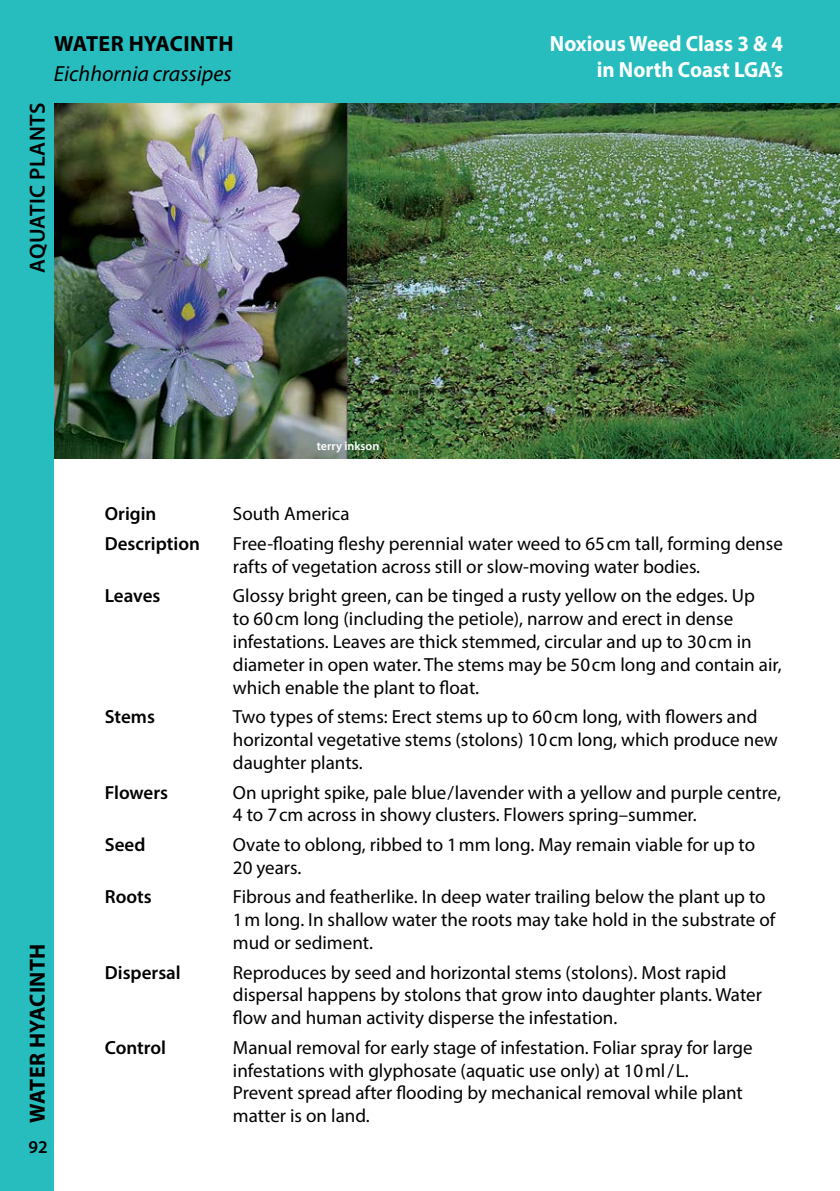
<style>
.page{position:relative;width:840px;height:1191px;background:#fff}
.page>*{position:absolute;margin:0;border:0;box-sizing:border-box;transform-origin:0 0}
.t1{font:700 22px/26.4px "Myriad Pro";color:#fff;text-align:right;scale:.95 1}
.t2{font:700 22px "Myriad Pro";letter-spacing:.02em;color:#000}
.t3{font:italic 22px "Myriad Pro";color:#000}
.t4{font:600 22px "Myriad Pro";letter-spacing:.02em;color:#000}
.t5{font:19px/22.8px "Myriad Pro";color:#000}
.t6{font:600 19px "Myriad Pro";color:#000}
.t7{font:600 18px "Myriad Pro";color:#000}
.t8{font:600 12px "Myriad Pro";color:#fff}
</style>
<div class="page">
<img style="left:54px;top:102px;width:785px;height:357px">
<div style="left:0;top:0;width:54px;height:1191px;background:#27bdbe"></div>
<div style="left:0;top:0;width:839px;height:102px;background:#27bdbe"></div>
<p class="t2" style="left:54px;top:29px;width:181px">Water Hyaci nth</p>
<p class="t3" style="left:54px;top:60px;width:179px">Eichhornia crassipes</p>
<p class="t4" style="left:23px;top:273px;width:172px;rotate:-90deg">aquatic plants</p>
<p class="t8" style="left:316px;top:438px;width:64px">terry inkson</p>
<p class="t1" style="left:549px;top:29px;width:247px">Noxious Weed Class 3 &amp; 4 in North Coast LGA’s</p>
<p class="t2" style="left:23px;top:1122px;width:181px;rotate:-90deg">Water Hyacinth</p>
<p class="t7" style="left:28px;top:1136px;width:21px">92</p>
<p class="t6" style="left:105px;top:502px;width:53px">Origin</p>
<p class="t5" style="left:233px;top:502px;width:118px">South America</p>
<p class="t6" style="left:105px;top:531px;width:97px">Description</p>
<p class="t5" style="left:233px;top:532px;width:551px">Free-floating fleshy perennial water weed to 65cm tall, forming dense rafts of vegetation across still or slow-moving water bodies.</p>
<p class="t6" style="left:105px;top:584px;width:57px">Leaves</p>
<p class="t5" style="left:233px;top:584px;width:550px">Glossy bright green, can be tinged a rusty yellow on the edges. Up<br>to 60cm long (including the petiole), narrow and erect in dense infestations. Leaves are thick stemmed, circular and up to 30cm in diameter in open water. The stems may be 50cm long and contain air, which enable the plant to float.</p>
<p class="t6" style="left:105px;top:705px;width:52px">Stems</p>
<p class="t5" style="left:233px;top:705px;width:546px">Two types of stems: Erect stems up to 60cm long, with flowers and horizontal vegetative stems (stolons) 10cm long, which produce new daughter plants.</p>
<p class="t6" style="left:105px;top:780px;width:65px">Flowers</p>
<p class="t5" style="left:233px;top:780px;width:549px">On upright spike, pale blue/lavender with a yellow and purple centre,<br>4 to 7cm across in showy clusters. Flowers spring–summer.</p>
<p class="t6" style="left:105px;top:832px;width:42px">Seed</p>
<p class="t5" style="left:233px;top:833px;width:523px">Ovate to oblong, ribbed to 1mm long. May remain viable for up to<br>20 years.</p>
<p class="t6" style="left:105px;top:885px;width:48px">Roots</p>
<p class="t5" style="left:233px;top:885px;width:543px">Fibrous and featherlike. In deep water trailing below the plant up to<br>1m long. In shallow water the roots may take hold in the substrate of mud or sediment.</p>
<p class="t6" style="left:105px;top:960px;width:77px">Dispersal</p>
<p class="t5" style="left:233px;top:960px;width:530px">Reproduces by seed and horizontal stems (stolons). Most rapid dispersal happens by stolons that grow into daughter plants. Water flow and human activity disperse the infestation.</p>
<p class="t6" style="left:105px;top:1035px;width:63px">Control</p>
<p class="t5" style="left:233px;top:1035px;width:521px">Manual removal for early stage of infestation. Foliar spray for large infestations with glyphosate (aquatic use only) at 10ml/L.<br>Prevent spread after flooding by mechanical removal while plant matter is on land.</p>
</div>
